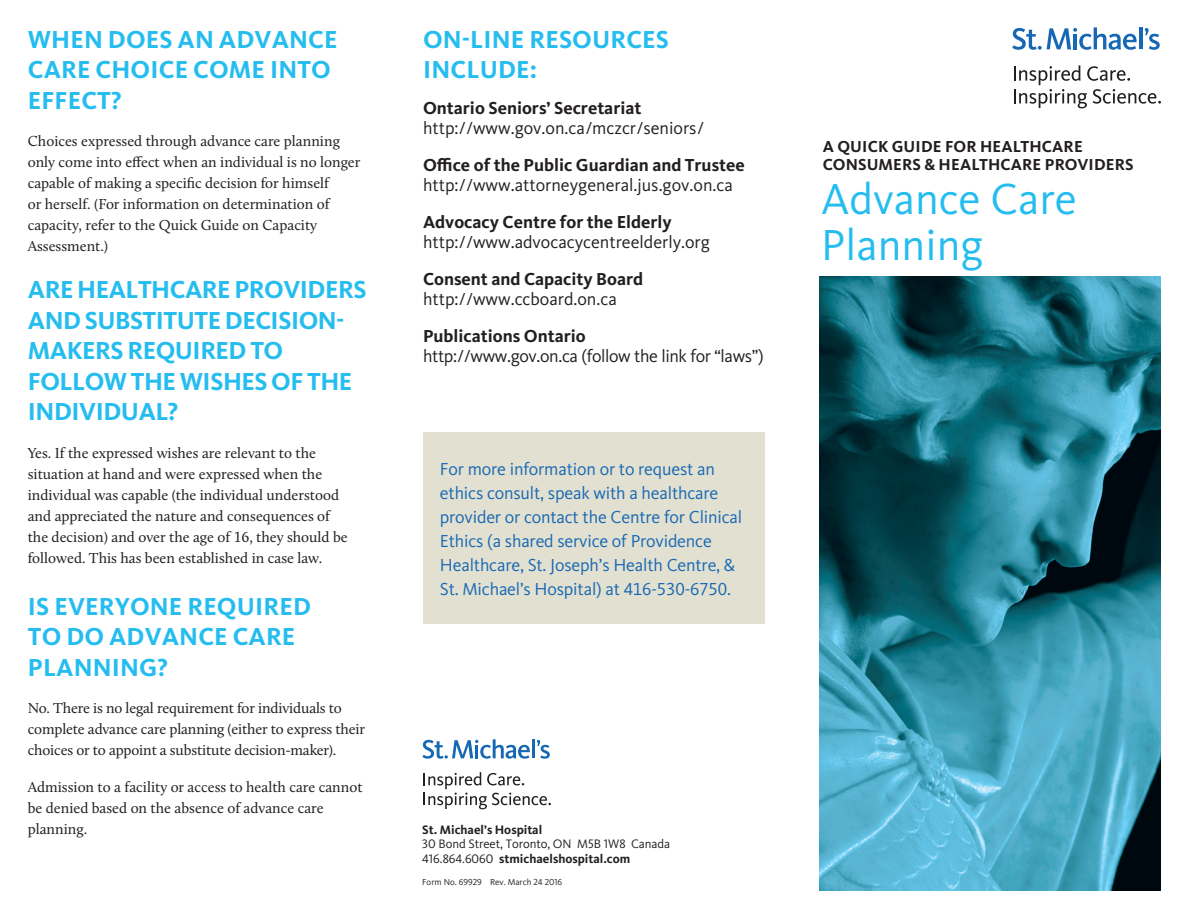
<style>
.page{position:relative;width:1188px;height:918px;background:#fff}
.page>*{position:absolute;margin:0;border:0;box-sizing:border-box;transform-origin:0 0}
.t1{font:45px/46.5px "Kievit OT";color:#25bdef}
.Subhead_298{font:700 25.5px/30.6px "Kievit OT";letter-spacing:.005em;color:#25bdef}
.Subhead_298-2{font:700 25.5px/30.6px "Kievit OT";letter-spacing:-.02em;color:#25bdef}
.Subhead_K{font:18px/19.5px "Kievit OT";color:#231f20}
.Subhead_K-2{font:18px/24px "Kievit OT";letter-spacing:-.01em;color:#1768b4}
.Subhead_K-3{font:18px/19.5px "Kievit OT";letter-spacing:-.02em;color:#231f20}
.Subhead_K-4{font:700 18px "Kievit OT";color:#231f20}
.Title_Subhead{font:700 16.5px/18px "Kievit OT";letter-spacing:.01em;color:#231f20}
.Body{font:15px/21px "Calluna";color:#231f20}
.t2{font:12.75px/14.2px "Kievit OT";letter-spacing:-.005em;color:#231f20}
.t3{font:700 12.75px "Kievit OT";color:#231f20}
.t4{font:9px "Kievit OT";color:#231f20}
.s1{font-weight:700}
.s2{font-weight:400}
</style>
<div class="page">
<svg style="left:1014px;top:65px;width:147px;height:43px"></svg>
<svg style="left:1012px;top:27px;width:125px;height:23px"></svg>
<hr style="left:1139px;top:27px;width:4px;height:22px;background:#1768b4">
<svg style="left:1145px;top:28px;width:15px;height:22px"></svg>
<svg style="left:424px;top:772px;width:127px;height:37px"></svg>
<svg style="left:422px;top:739px;width:108px;height:20px"></svg>
<hr style="left:532px;top:739px;width:3px;height:19px;background:#1768b4">
<svg style="left:537px;top:740px;width:13px;height:19px"></svg>
<img style="left:819px;top:277px;width:342px;height:614px">
<div style="left:424px;top:432px;width:341px;height:192px;background:#e2e0d0"></div>
<p class="Subhead_298" style="left:28px;top:24px;width:311px">WHEN DOES AN ADVANCE<br>CARE CHOICE COME INTO<br>EFFECT?</p>
<p class="Body" style="left:28px;top:131px;width:334px">Choices expressed through advance care planning only come into effect when an individual is no longer capable of making a specific decision for himself<br>or herself. (For information on determination of capacity, refer to the Quick Guide on Capacity Assessment.)</p>
<p class="Subhead_298-2" style="left:28px;top:274px;width:340px">ARE HEALTHCARE PROVIDERS<br>AND SUBSTITUTE DECISION-<br>MAKERS REQUIRED TO<br>FOLLOW THE WISHES OF THE<br>INDIVIDUAL?</p>
<p class="Body" style="left:28px;top:442px;width:321px">Yes. If the expressed wishes are relevant to the situation at hand and were expressed when the individual was capable (the individual understood and appreciated the nature and consequences of the decision) and over the age of 16, they should be followed. This has been established in case law.</p>
<p class="Subhead_298" style="left:28px;top:591px;width:285px">IS EVERYONE REQUIRED<br>TO DO ADVANCE CARE<br>PLANNING?</p>
<p class="Body" style="left:28px;top:698px;width:339px">No. There is no legal requirement for individuals to complete advance care planning (either to express their choices or to appoint a substitute decision-maker).</p>
<p class="Body" style="left:28px;top:777px;width:336px">Admission to a facility or access to health care cannot be denied based on the absence of advance care planning.</p>
<p class="Subhead_298" style="left:423px;top:24px;width:247px">ON-LINE RESOURCES<br>INCLUDE:</p>
<p class="Subhead_K-4" style="left:423px;top:98px;width:220px">Ontario Seniors’ Secretariat</p>
<p class="Subhead_K" style="left:423px;top:118px;width:282px">http://www.gov.on.ca/mczcr/seniors/</p>
<p class="Subhead_K" style="left:423px;top:156px;width:323px"><span class="s1">Office of the Public Guardian and Trustee </span>http://www.attorneygeneral.jus.gov.on.ca</p>
<p class="Subhead_K" style="left:423px;top:213px;width:288px"><span class="s1">Advocacy Centre for the Elderly </span>http://www.advocacycentreelderly.org</p>
<p class="Subhead_K" style="left:423px;top:270px;width:222px"><span class="s1">Consent and Capacity Board </span>http://www.ccboard.on.ca</p>
<p class="Subhead_K-3" style="left:423px;top:327px;width:342px"><span class="s1">Publications Ontario<br></span>http://www.gov.on.ca (follow the link for “laws”)</p>
<p class="Subhead_K-2" style="left:440px;top:457px;width:304px">For more information or to request an ethics consult, speak with a healthcare provider or contact the Centre for Clinical Ethics (a shared service of Providence Healthcare, St. Joseph’s Health Centre, &amp; St. Michael’s Hospital) at 416-530-6750.</p>
<p class="t2" style="left:422px;top:823px;width:249px"><span class="s1">St. Michael’s Hospital<br></span>30 Bond Street, Toronto, ON M5B 1W8 Canada</p>
<p class="t3" style="left:422px;top:851px;width:210px"><span class="s2">416.864.6060</span> stmichaelshospital.com</p>
<p class="t4" style="left:422px;top:877px;width:142px">Form No. 69929 Rev. March 24 2016</p>
<p class="Title_Subhead" style="left:823px;top:138px;width:312px">A QUICK GUIDE FOR HEALTHCARE<br>CONSUMERS &amp; HEALTHCARE PROVIDERS</p>
<p class="t1" style="left:821px;top:176px;width:257px">Advance Care<br>Planning</p>
</div>
